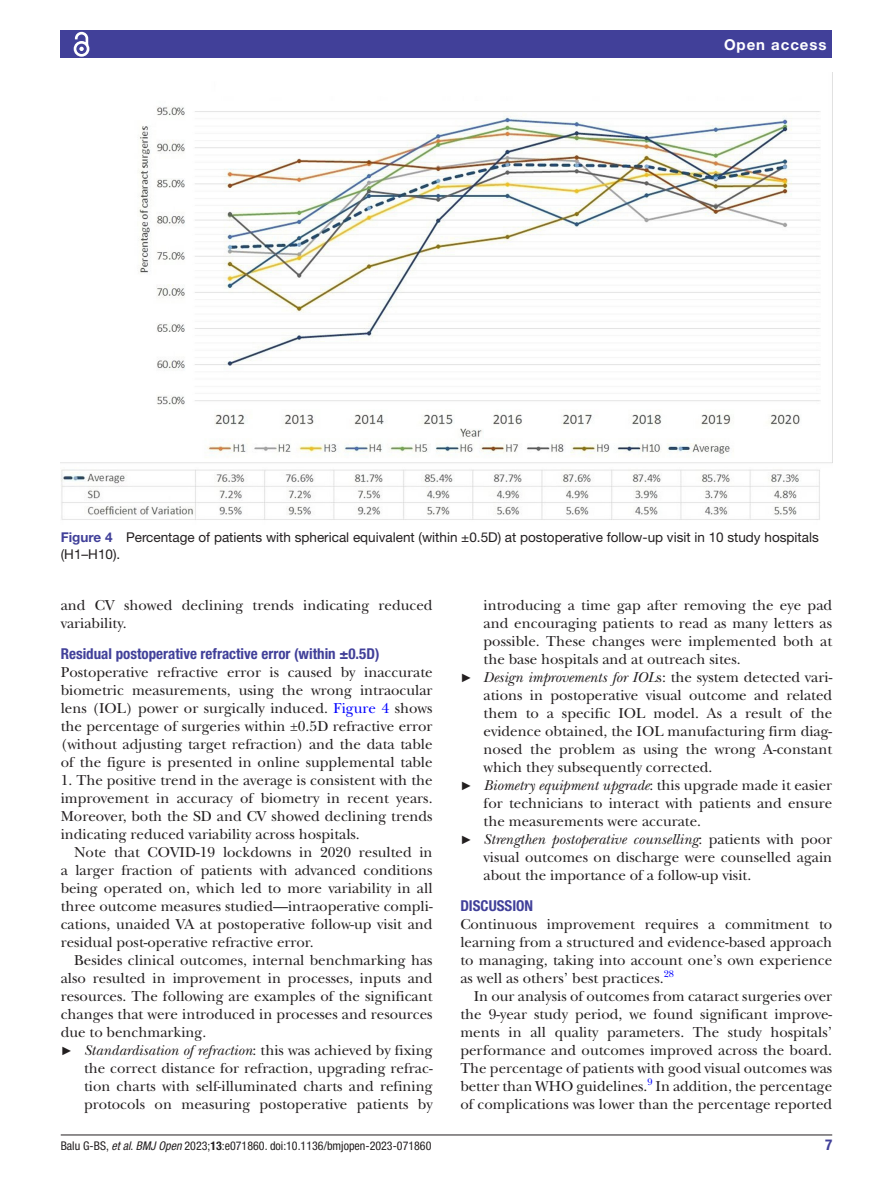
<style>
.page{position:relative;width:893px;height:1191px;background:#fff}
.page>*{position:absolute;margin:0;border:0;box-sizing:border-box;transform-origin:0 0}
.t1{font:15px/18px "New Baskerville";color:#231f20;text-align:justify}
.t2{font:italic 15px "New Baskerville";color:#231f20}
.t3{font:700 condensed 15px "Helvetica Neue LT Std";color:#414099}
.t4{font:700 15px "Helvetica Neue LT Std";letter-spacing:.065em;color:#fff}
.t5{font:13.5px/16.2px "Helvetica Neue LT Std";color:#231f20}
.t6{font:condensed 12px "Helvetica Neue LT Std";color:#231f20}
.t7{font:9.9px "New Baskerville";color:#00f}
.s1{font-weight:700;color:#414099}
.s2{color:#00f}
.s3{font-family:"Arial";font-style:normal;font-size:12px}
.s4{font-style:normal}
.s5{font-style:italic}
.s6{font-weight:700}
</style>
<div class="page">
<hr style="left:61px;top:1134px;width:771px;height:1px;background:#231f20">
<div style="left:61px;top:31px;width:771px;height:27px;background:#414099"></div>
<svg style="left:73px;top:31px;width:17px;height:26px"></svg>
<img style="left:61px;top:106px;width:771px;height:414px">
<p class="t4" style="left:724px;top:35px;width:104px">Open access</p>
<p class="t5" style="left:61px;top:529px;width:759px"><span class="s1">Figure 4</span> Percentage of patients with spherical equivalent (within ±0.5D) at postoperative follow-up visit in 10 study hospitals (H1–H10).</p>
<p class="t1" style="left:61px;top:596px;width:373px">and CV showed declining trends indicating reduced variability.</p>
<p class="t3" style="left:61px;top:645px;width:320px">Residual postoperative refractive error (within ±0.5D)</p>
<p class="t1" style="left:61px;top:663px;width:373px">Postoperative refractive error is caused by inaccurate biometric measurements, using the wrong intraocular lens (IOL) power or surgically induced. <span class="s2">Figure 4</span> shows the percentage of surgeries within ±0.5D refractive error (without adjusting target refraction) and the data table of the figure is presented in online supplemental table</p>
<p class="t1" style="left:61px;top:771px;width:373px">1. The positive trend in the average is consistent with the improvement in accuracy of biometry in recent years.<br>Moreover, both the SD and CV showed declining trends indicating reduced variability across hospitals.</p>
<p class="t1" style="left:61px;top:843px;width:373px;text-indent:14px">Note that COVID-19 lockdowns in 2020 resulted in a larger fraction of patients with advanced conditions being operated on, which led to more variability in all three outcome measures studied—intraoperative compli&shy;cations, unaided VA at postoperative follow-up visit and residual post-operative refractive error.</p>
<p class="t1" style="left:74px;top:951px;width:360px">Besides clinical outcomes, internal benchmarking has</p>
<p class="t1" style="left:61px;top:969px;width:373px">also resulted in improvement in processes, inputs and</p>
<p class="t1" style="left:61px;top:987px;width:373px">resources. The following are examples of the significant</p>
<p class="t1" style="left:61px;top:1005px;width:373px">changes that were introduced in processes and resources</p>
<p class="t1" style="left:61px;top:1023px;width:147px">due to benchmarking.</p>
<p class="t2" style="left:61px;top:1041px;width:373px"><span class="s3">►</span> Standardisation of refraction<span class="s4">: this was achieved by fixing</span></p>
<p class="t1" style="left:84px;top:1059px;width:350px">the correct distance for refraction, upgrading refrac-</p>
<p class="t1" style="left:84px;top:1077px;width:350px">tion charts with self-illuminated charts and refining</p>
<p class="t1" style="left:84px;top:1095px;width:350px">protocols on measuring postoperative patients by</p>
<p class="t1" style="left:484px;top:596px;width:350px">introducing a time gap after removing the eye pad</p>
<p class="t1" style="left:484px;top:614px;width:350px">and encouraging patients to read as many letters as</p>
<p class="t1" style="left:484px;top:632px;width:350px">possible. These changes were implemented both at</p>
<p class="t1" style="left:484px;top:650px;width:259px">the base hospitals and at outreach sites.</p>
<p class="t2" style="left:460px;top:668px;width:373px"><span class="s3">►</span> Design improvements for IOL<span class="s4">s: the system detected vari-</span></p>
<p class="t1" style="left:484px;top:686px;width:350px">ations in postoperative visual outcome and related</p>
<p class="t1" style="left:484px;top:704px;width:350px">them to a specific IOL model. As a result of the</p>
<p class="t1" style="left:484px;top:722px;width:350px">evidence obtained, the IOL manufacturing firm diag-</p>
<p class="t1" style="left:484px;top:740px;width:350px">nosed the problem as using the wrong A-constant</p>
<p class="t1" style="left:484px;top:758px;width:230px">which they subsequently corrected.</p>
<p class="t2" style="left:460px;top:776px;width:373px"><span class="s3">►</span> Biometry equipment upgrade<span class="s4">: this upgrade made it easier</span></p>
<p class="t1" style="left:484px;top:794px;width:350px">for technicians to interact with patients and ensure</p>
<p class="t1" style="left:484px;top:812px;width:219px">the measurements were accurate.</p>
<p class="t2" style="left:460px;top:830px;width:373px"><span class="s3">►</span> Strengthen postoperative counselling<span class="s4">: patients with poor</span></p>
<p class="t1" style="left:484px;top:848px;width:350px">visual outcomes on discharge were counselled again</p>
<p class="t1" style="left:484px;top:866px;width:269px">about the importance of a follow-up visit.</p>
<p class="t3" style="left:460px;top:897px;width:74px">DISCUSSION</p>
<p class="t1" style="left:460px;top:915px;width:373px">Continuous improvement requires a commitment to learning from a structured and evidence-based approach to managing, taking into account one’s own experience as well as others’ best practices.</p>
<p class="t7" style="left:664px;top:967px;width:12px">28</p>
<p class="t1" style="left:460px;top:987px;width:373px;text-indent:14px">In our analysis of outcomes from cataract surgeries over the 9-year study period, we found significant improve&shy;ments in all quality parameters. The study hospitals’ performance and outcomes improved across the board.<br>The percentage of patients with good visual outcomes was better than WHO guidelines.</p>
<p class="t7" style="left:647px;top:1075px;width:7px">9</p>
<p class="t1" style="left:460px;top:1077px;width:373px;text-align:right">In addition, the percentage<br>of complications was lower than the percentage reported</p>
<p class="t6" style="left:61px;top:1138px;width:372px">Balu G-BS, <span class="s5">et al</span>. <span class="s5">BMJ Open</span> 2023;<span class="s6">13</span>:e071860. doi:10.1136/bmjopen-2023-071860</p>
<p class="t3" style="left:825px;top:1135px;width:9px">7</p>
</div>
